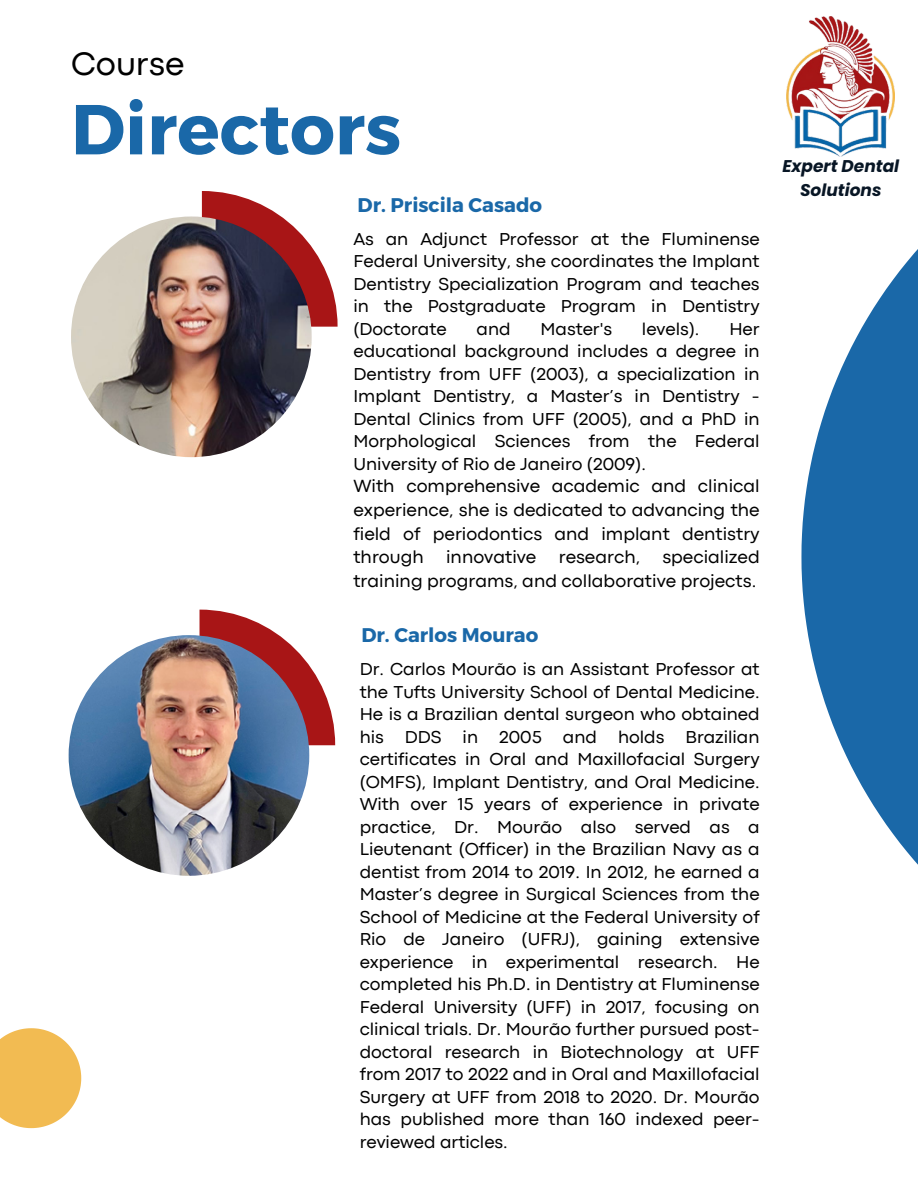
<style>
.page{position:relative;width:918px;height:1188px;background:#fff}
.page>*{position:absolute;margin:0;border:0;box-sizing:border-box;transform-origin:0 0}
.t1{font:700 70.5px "Montserrat";color:#1a68a8}
.t2{font:33.9px "Codec Pro";color:#000}
.t3{font:700 19.8px "Montserrat";color:#1a68a8}
.t4{font:18.3px/23.7px "Codec Pro";color:#000;text-align:justify}
.t5{font:18px/22.5px "Codec Pro";color:#000;text-align:justify}
.t6{font:italic 700 16.95px/23.7px "Poppins";color:#081625;text-align:center}
</style>
<div class="page">
<svg style="left:801px;top:156px;width:117px;height:709px;fill:#1a68a8"></svg>
<svg style="left:202px;top:191px;width:136px;height:136px"></svg>
<img style="left:71px;top:217px;width:241px;height:240px;border-radius:50%">
<svg style="left:0;top:1028px;width:81px;height:100px;background:#f4c56d"></svg>
<svg style="left:200px;top:610px;width:135px;height:135px"></svg>
<img style="left:69px;top:635px;width:240px;height:241px;border-radius:50%">
<img style="left:787px;top:17px;width:108px;height:139px">
<p class="t2" style="left:71px;top:51px;width:115px">Course</p>
<p class="t1" style="left:71px;top:83px;width:332px">Directors</p>
<p class="t3" style="left:358px;top:192px;width:186px">Dr. Priscila Casado</p>
<p class="t5" style="left:353px;top:229px;width:408px">As an Adjunct Professor at the Fluminense Federal University, she coordinates the Implant Dentistry Specialization Program and teaches in the Postgraduate Program in Dentistry (Doctorate</p>
<p class="t5" style="left:477px;top:319px;width:36px">and</p>
<p class="t5" style="left:541px;top:319px;width:73px">Master's</p>
<p class="t5" style="left:642px;top:319px;width:59px">levels).</p>
<p class="t5" style="left:353px;top:319px;width:408px;text-indent:376px">Her educational background includes a degree in Dentistry from UFF (2003), a specialization in Implant Dentistry, a Master’s in Dentistry - Dental Clinics from UFF (2005), and a PhD in Morphological Sciences from the Federal University of Rio de Janeiro (2009).</p>
<p class="t4" style="left:353px;top:476px;width:408px">With comprehensive academic and clinical experience, she is dedicated to advancing the field of periodontics and implant dentistry through innovative research, specialized training programs, and collaborative projects.</p>
<p class="t3" style="left:361px;top:623px;width:178px">Dr. Carlos Mourao</p>
<h3 class="t5" style="left:360px;top:659px;width:402px">Dr. Carlos Mourão is an Assistant Professor at the Tufts University School of Dental Medicine.<br>He is a Brazilian dental surgeon who obtained his DDS in 2005 and holds Brazilian certificates in Oral and Maxillofacial Surgery (OMFS), Implant Dentistry, and Oral Medicine.<br>With over 15 years of experience in private practice, Dr. Mourão also served as a Lieutenant (Officer) in the Brazilian Navy as a dentist from 2014 to 2019. In 2012, he earned a Master’s degree in Surgical Sciences from the School of Medicine at the Federal University of Rio de Janeiro (UFRJ), gaining extensive experience in experimental research. He completed his Ph.D. in Dentistry at Fluminense Federal University (UFF) in 2017, focusing on clinical trials. Dr. Mourão further pursued post&shy;doctoral research in Biotechnology at UFF from 2017 to 2022 and in Oral and Maxillofacial Surgery at UFF from 2018 to 2020. Dr. Mourão has published more than 160 indexed peer&shy;reviewed articles.</h3>
<h4 class="t6" style="left:782px;top:154px;width:118px">Expert Dental<br>Solutions</h4>
</div>
